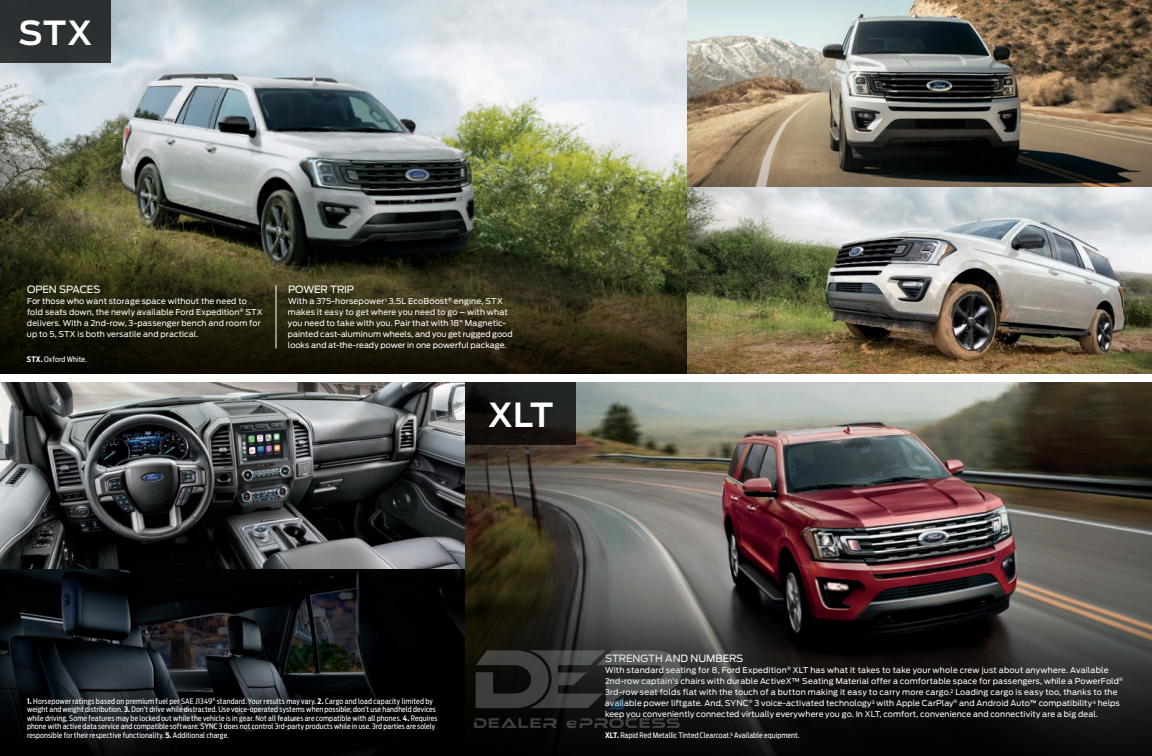
<style>
.page{position:relative;width:1152px;height:756px;background:#fff}
.page>*{position:absolute;margin:0;border:0;box-sizing:border-box;transform-origin:0 0}
.t1{font:600 33px "Ford Antenna";letter-spacing:.01em;color:#fff}
.t2{font:10px "Ford Antenna";letter-spacing:-.005em;color:#fff}
.t3{font:8px/11px "Ford Antenna";letter-spacing:.015em;color:#fff}
.t4{font:7.5px/8.5px "Ford Antenna Cond";letter-spacing:.015em;color:#fff}
.s1{font-weight:700}
.s2{font-weight:500;font-size:6.5px}
</style>
<div class="page">
<img style="left:687px;top:0;width:465px;height:374px">
<img style="left:0;top:0;width:687px;height:235px">
<img style="left:0;top:382px;width:465px;height:374px">
<img style="left:465px;top:382px;width:687px;height:228px">
<svg style="left:0;top:235px;width:687px;height:139px;background:#2b2913"></svg>
<svg style="left:465px;top:610px;width:687px;height:146px;background:#1d1c1a"></svg>
<svg style="left:0;top:647px;width:464px;height:109px;background:#0c0f11"></svg>
<div style="left:0;top:0;width:111px;height:63px;background:#2b3032"></div>
<svg style="left:465px;top:382px;width:111px;height:64px;background:#191816"></svg>
<hr style="left:276px;top:285px;width:1px;height:63px;background:#fff">
<img style="left:461px;top:630px;width:230px;height:115px">
<h1 class="t1" style="left:19px;top:3px;width:75px">STX</h1>
<p class="t2" style="left:27px;top:281px;width:75px">OPEN SPACES</p>
<p class="t3" style="left:27px;top:295px;width:237px">For those who want storage space without the need to fold seats down, the newly available Ford Expedition<sup>®</sup> STX delivers. With a 2nd-row, 3-passenger bench and room for up to 5, STX is both versatile and practical.</p>
<p class="t4" style="left:27px;top:354px;width:61px"><span class="s1">STX.</span> Oxford White.</p>
<p class="t2" style="left:288px;top:281px;width:68px">POWER TRIP</p>
<p class="t3" style="left:288px;top:295px;width:226px">With a 375-horsepower<sup>1</sup> 3.5L EcoBoost<sup>®</sup> engine, STX makes it easy to get where you need to go – with what you need to take with you. Pair that with 18" Magnetic&shy;painted cast-aluminum wheels, and you get rugged good looks and at-the-ready power in one powerful package.</p>
<h1 class="t1" style="left:488px;top:386px;width:67px">XLT</h1>
<p class="t4" style="left:27px;top:696px;width:412px"><span class="s1">1.</span> Horsepower ratings based on premium fuel per SAE J1349<sup>®</sup> standard. Your results may vary. <span class="s1">2.</span> Cargo and load capacity limited by weight and weight distribution. <span class="s1">3.</span> Don’t drive while distracted. Use voice-operated systems when possible; don’t use handheld devices while driving. Some features may be locked out while the vehicle is in gear. Not all features are compatible with all phones. <span class="s1">4.</span> Requires phone with active data service and compatible software. SYNC 3 does not control 3rd-party products while in use. 3rd parties are solely responsible for their respective functionality. <span class="s1">5.</span> Additional charge.</p>
<p class="t2" style="left:605px;top:650px;width:140px">STRENGTH AND NUMBERS</p>
<p class="t3" style="left:605px;top:664px;width:520px">With standard seating for 8, Ford Expedition<sup>®</sup> XLT has what it takes to take your whole crew just about anywhere. Available 2nd-row captain’s chairs with durable ActiveX™ Seating Material offer a comfortable space for passengers, while a PowerFold<sup>® </sup>3rd-row seat folds flat with the touch of a button making it easy to carry more cargo.<sup>2</sup> Loading cargo is easy too, thanks to the available power liftgate. And, SYNC<sup>®</sup> 3 voice-activated technology<sup>3</sup> with Apple CarPlay<sup>®</sup> and Android Auto<span class="s2">™</span> compatibility<sup>4</sup> helps keep you conveniently connected virtually everywhere you go. In XLT, comfort, convenience and connectivity are a big deal.</p>
<p class="t4" style="left:605px;top:730px;width:196px"><span class="s1">XLT.</span> Rapid Red Metallic Tinted Clearcoat.<sup>5</sup> Available equipment.</p>
</div>
